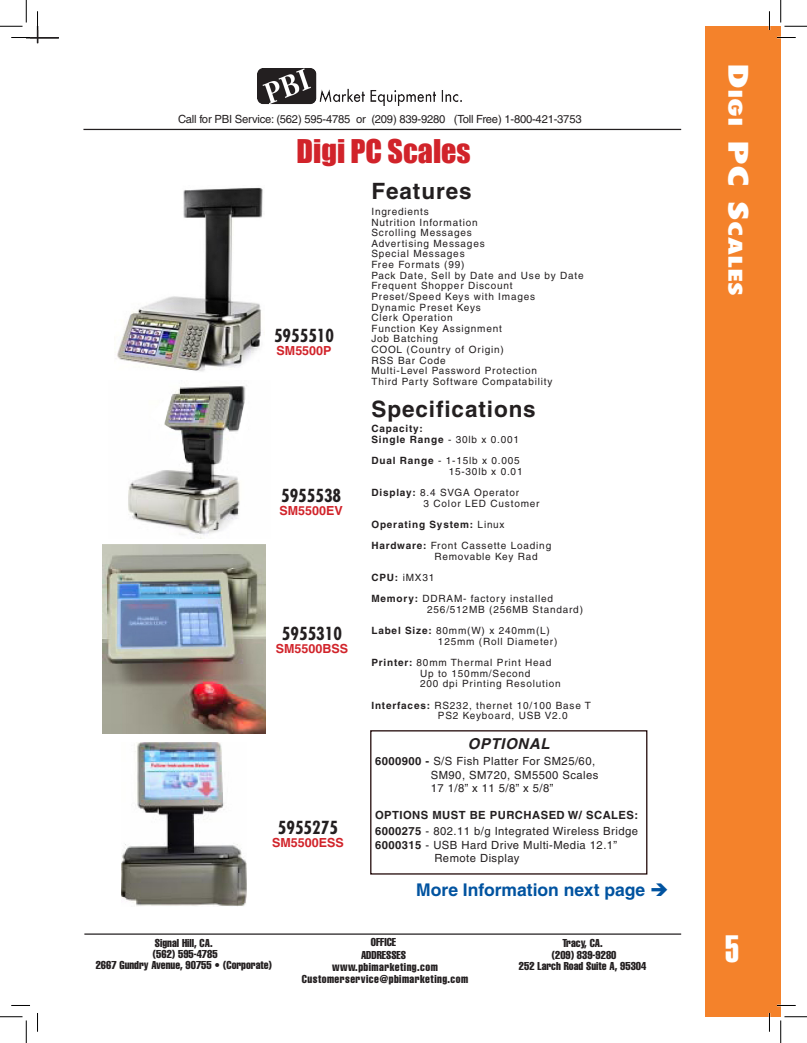
<style>
.page{position:relative;width:807px;height:1043px;background:#fff}
.page>*{position:absolute;margin:0;border:0;box-sizing:border-box;transform-origin:0 0}
.t1{font:37.5px "Helvetica Extra Compressed";color:#fff}
.t2{font:30px "Impact";color:#d1232a}
.t3{font:700 22.5px "Helvetica";letter-spacing:.04em;color:#231f20}
.t4{font:800 condensed 18.38px "Futura";color:#fff;scale:1.6 1}
.New_Bold{font:700 condensed 17.5px "Futura";color:#231f20}
.t5{font:700 17.5px "Helvetica";color:#0153a0}
.t6{font:italic 700 15px "Helvetica";letter-spacing:.04em;color:#231f20}
.t7{font:700 12.5px "Helvetica";color:#d1232a}
.t8{font:11.25px "Helvetica";letter-spacing:.04em;color:#231f20}
.t9{font:extra-condensed 11.25px "Helvetica";color:#231f20}
.t10{font:700 11.25px/16px "Helvetica";letter-spacing:.04em;color:#231f20}
.t11{font:11.25px "Helvetica";letter-spacing:-.02em;color:#231f20}
.t12{font:extra-condensed 11.25px "Helvetica";letter-spacing:.04em;color:#231f20}
.t13{font:10px "Helvetica";letter-spacing:.08em;color:#231f20}
.t14{font:700 10px "Helvetica";letter-spacing:.08em;color:#231f20}
.s1{font-weight:400}
.s2{font-weight:700}
.s3{font-size:26.25px}
</style>
<div class="page">
<hr style="left:26px;top:37px;width:33px;height:1px;background:#231f20">
<div style="left:704px;top:27px;width:76px;height:989px;background:#f4822b"></div>
<hr style="left:83px;top:129px;width:598px;height:1px;background:#231f20">
<hr style="left:84px;top:933px;width:597px;height:1px;background:#231f20">
<img style="left:258px;top:69px;width:203px;height:36px">
<img style="left:117px;top:187px;width:146px;height:185px">
<img style="left:128px;top:386px;width:118px;height:152px">
<img style="left:103px;top:544px;width:162px;height:189px">
<img style="left:122px;top:743px;width:125px;height:163px">
<div style="left:370px;top:730px;width:277px;height:144px;border:1px solid #1a0000"></div>
<svg style="left:11px;top:37px;width:19px;height:1px"></svg>
<svg style="left:777px;top:37px;width:18px;height:1px"></svg>
<svg style="left:11px;top:1005px;width:19px;height:1px"></svg>
<svg style="left:777px;top:1004px;width:18px;height:2px"></svg>
<svg style="left:37px;top:11px;width:1px;height:32px"></svg>
<svg style="left:37px;top:1013px;width:1px;height:18px"></svg>
<svg style="left:768px;top:11px;width:2px;height:19px"></svg>
<svg style="left:768px;top:1013px;width:2px;height:18px"></svg>
<svg style="left:0;top:0;width:27px;height:27px"></svg>
<svg style="left:0;top:1016px;width:27px;height:26px"></svg>
<svg style="left:780px;top:0;width:26px;height:27px"></svg>
<svg style="left:780px;top:1016px;width:26px;height:26px"></svg>
<p class="t11" style="left:178px;top:112px;width:405px">Call for PBI Service: (562) 595-4785 or (209) 839-9280 (Toll Free) 1-800-421-3753</p>
<p class="t2" style="left:296px;top:133px;width:176px">Digi PC Scales</p>
<p class="New_Bold" style="left:274px;top:324px;width:62px">5955510</p>
<p class="t7" style="left:276px;top:342px;width:56px">SM5500P</p>
<p class="New_Bold" style="left:281px;top:484px;width:62px">5955538</p>
<p class="t7" style="left:279px;top:503px;width:65px">SM5500EV</p>
<p class="New_Bold" style="left:282px;top:622px;width:62px">5955310</p>
<p class="t7" style="left:276px;top:640px;width:74px">SM5500BSS</p>
<p class="New_Bold" style="left:278px;top:816px;width:62px">5955275</p>
<p class="t7" style="left:272px;top:834px;width:73px">SM5500ESS</p>
<p class="t3" style="left:371px;top:178px;width:102px">Features</p>
<p class="t13" style="left:371px;top:206px;width:59px">Ingredients</p>
<p class="t13" style="left:371px;top:216px;width:108px">Nutrition Information</p>
<p class="t13" style="left:371px;top:227px;width:102px">Scrolling Messages</p>
<p class="t13" style="left:371px;top:237px;width:115px">Advertising Messages</p>
<p class="t13" style="left:371px;top:248px;width:95px">Special Messages</p>
<p class="t13" style="left:371px;top:259px;width:94px">Free Formats (99)</p>
<p class="t13" style="left:371px;top:269px;width:214px">Pack Date, Sell by Date and Use by Date</p>
<p class="t13" style="left:371px;top:280px;width:143px">Frequent Shopper Discount</p>
<p class="t13" style="left:371px;top:291px;width:165px">Preset/Speed Keys with Images</p>
<p class="t13" style="left:371px;top:301px;width:111px">Dynamic Preset Keys</p>
<p class="t13" style="left:371px;top:312px;width:83px">Clerk Operation</p>
<p class="t13" style="left:371px;top:322px;width:132px">Function Key Assignment</p>
<p class="t13" style="left:371px;top:333px;width:68px">Job Batching</p>
<p class="t13" style="left:371px;top:344px;width:134px">COOL (Country of Origin)</p>
<p class="t13" style="left:371px;top:354px;width:76px">RSS Bar Code</p>
<p class="t13" style="left:371px;top:365px;width:167px">Multi-Level Password Protection</p>
<p class="t13" style="left:371px;top:376px;width:182px">Third Party Software Compatability</p>
<p class="t3" style="left:371px;top:395px;width:166px">Specifications</p>
<p class="t14" style="left:371px;top:422px;width:53px">Capacity:</p>
<p class="t14" style="left:371px;top:433px;width:149px">Single Range <span class="s1">- 30lb x 0.001</span></p>
<p class="t13" style="left:371px;top:455px;width:150px"><span class="s2">Dual Range</span> - 1-15lb x 0.005</p>
<p class="t13" style="left:448px;top:465px;width:75px">15-30lb x 0.01</p>
<p class="t13" style="left:371px;top:486px;width:149px"><span class="s2">Display:</span> 8.4 SVGA Operator</p>
<p class="t13" style="left:423px;top:497px;width:117px">3 Color LED Customer</p>
<p class="t14" style="left:371px;top:518px;width:135px">Operating System: <span class="s1">Linux</span></p>
<p class="t13" style="left:371px;top:540px;width:181px"><span class="s2">Hardware:</span> Front Cassette Loading</p>
<p class="t13" style="left:434px;top:550px;width:105px">Removable Key Rad</p>
<p class="t13" style="left:371px;top:571px;width:64px"><span class="s2">CPU:</span> iMX31</p>
<p class="t13" style="left:371px;top:593px;width:183px"><span class="s2">Memory:</span> DDRAM- factory installed</p>
<p class="t13" style="left:427px;top:603px;width:157px">256/512MB (256MB Standard)</p>
<p class="t13" style="left:371px;top:625px;width:180px"><span class="s2">Label Size:</span> 80mm(W) x 240mm(L)</p>
<p class="t13" style="left:438px;top:635px;width:121px">125mm (Roll Diameter)</p>
<p class="t13" style="left:371px;top:656px;width:181px"><span class="s2">Printer:</span> 80mm Thermal Print Head</p>
<p class="t13" style="left:420px;top:667px;width:112px">Up to 150mm/Second</p>
<p class="t13" style="left:420px;top:678px;width:142px">200 dpi Printing Resolution</p>
<p class="t13" style="left:371px;top:699px;width:221px"><span class="s2">Interfaces:</span> RS232, thernet 10/100 Base T</p>
<p class="t13" style="left:438px;top:710px;width:131px">PS2 Keyboard, USB V2.0</p>
<p class="t6" style="left:467px;top:734px;width:83px">OPTIONAL</p>
<p class="t8" style="left:375px;top:754px;width:221px"><span class="s2">6000900 -</span> S/S Fish Platter For SM25/60,</p>
<p class="t8" style="left:430px;top:768px;width:169px">SM90, SM720, SM5500 Scales</p>
<p class="t8" style="left:430px;top:781px;width:124px">17 1/8” x 11 5/8” x 5/8”</p>
<p class="t10" style="left:375px;top:807px;width:264px">OPTIONS MUST BE PURCHASED W/ SCALES:<br>6000275 <span class="s1">- 802.11 b/g Integrated Wireless Bridge</span></p>
<p class="t8" style="left:375px;top:838px;width:244px"><span class="s2">6000315</span> - USB Hard Drive Multi-Media 12.1”</p>
<p class="t8" style="left:434px;top:851px;width:86px">Remote Display</p>
<p class="t5" style="left:416px;top:879px;width:254px">More Information next page ➔</p>
<p class="t9" style="left:155px;top:935px;width:59px">Signal Hill, CA.</p>
<p class="t9" style="left:153px;top:946px;width:66px">(562) 595-4785</p>
<p class="t9" style="left:96px;top:957px;width:178px">2667 Gundry Avenue, 90755 • (Corporate)</p>
<p class="t9" style="left:371px;top:935px;width:27px">OFFICE</p>
<p class="t9" style="left:361px;top:947px;width:46px">ADDRESSES</p>
<p class="t12" style="left:332px;top:960px;width:107px">www.pbimarketing.com</p>
<p class="t12" style="left:302px;top:972px;width:168px">Customerservice@pbimarketing.com</p>
<p class="t9" style="left:562px;top:936px;width:42px">Tracy, CA.</p>
<p class="t9" style="left:551px;top:947px;width:66px">(209) 839-9280</p>
<p class="t9" style="left:519px;top:958px;width:129px">252 Larch Road Suite A, 95304</p>
<p class="t4" style="left:746px;top:63px;width:146px;rotate:90deg"><span class="s3">D</span>igi <span class="s3">PC S</span>cales</p>
<p class="t1" style="left:724px;top:925px;width:15px">5</p>
</div>
